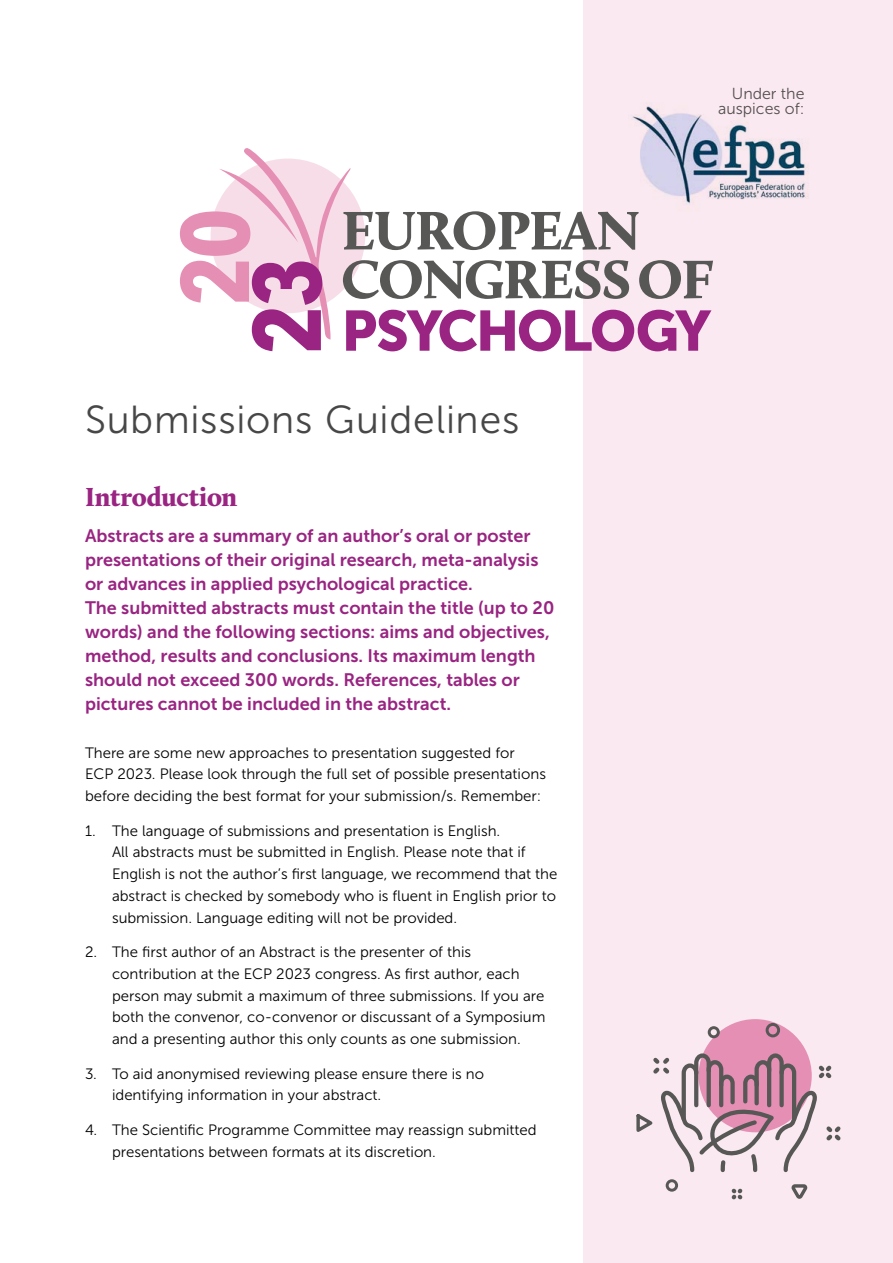
<style>
.page{position:relative;width:893px;height:1263px;background:#fff}
.page>*{position:absolute;margin:0;border:0;box-sizing:border-box;transform-origin:0 0}
.t1{font:39px "Museo Sans 300";letter-spacing:.02em;color:#474747}
.t2{font:900 27px "Calluna";letter-spacing:-.01em;color:#992482}
.t3{font:18px/24px "Museo Sans 700";color:#992482}
.t4{font:15.9px/15.8px "Museo Sans 300";color:#575756;text-align:right}
.t5{font:15px/21.8px "Museo Sans 300";color:#000}
</style>
<div class="page">
<svg style="left:583px;top:584px;width:1px;height:12px"></svg>
<svg style="left:583px;top:551px;width:1px;height:24px"></svg>
<div style="left:584px;top:0;width:309px;height:1263px;background:#fae9f0"></div>
<svg style="left:180px;top:148px;width:533px;height:203px"></svg>
<img style="left:629px;top:106px;width:179px;height:105px">
<div style="left:698px;top:1019px;width:114px;height:113px;background:#e58fb5;border-radius:50%"></div>
<svg style="left:766px;top:1023px;width:14px;height:14px"></svg>
<svg style="left:708px;top:1026px;width:12px;height:12px"></svg>
<svg style="left:636px;top:1051px;width:204px;height:148px"></svg>
<h1 class="t1" style="left:85px;top:399px;width:436px">Submissions Guidelines</h1>
<h2 class="t2" style="left:85px;top:479px;width:154px">Introduction</h2>
<p class="t3" style="left:85px;top:524px;width:471px">Abstracts are a summary of an author’s oral or poster presentations of their original research, meta-analysis or advances in applied psychological practice.<br>The submitted abstracts must contain the title (up to 20 words) and the following sections: aims and objectives, method, results and conclusions. Its maximum length should not exceed 300 words. References, tables or pictures cannot be included in the abstract.</p>
<p class="t5" style="left:85px;top:742px;width:462px">There are some new approaches to presentation suggested for<br>ECP 2023. Please look through the full set of possible presentations before deciding the best format for your submission/s. Remember:</p>
<p class="t5" style="left:112px;top:820px;width:447px;text-indent:-27px">1. The language of submissions and presentation is English.<br>All abstracts must be submitted in English. Please note that if English is not the author’s first language, we recommend that the abstract is checked by somebody who is fluent in English prior to submission. Language editing will not be provided.</p>
<p class="t5" style="left:112px;top:941px;width:435px;text-indent:-27px">2. The first author of an Abstract is the presenter of this contribution at the ECP 2023 congress. As first author, each person may submit a maximum of three submissions. If you are both the convenor, co-convenor or discussant of a Symposium and a presenting author this only counts as one submission.</p>
<p class="t5" style="left:112px;top:1063px;width:374px;text-indent:-27px">3. To aid anonymised reviewing please ensure there is no identifying information in your abstract.</p>
<p class="t5" style="left:112px;top:1119px;width:426px;text-indent:-27px">4. The Scientific Programme Committee may reassign submitted presentations between formats at its discretion.</p>
<p class="t4" style="left:718px;top:85px;width:88px">Under the auspices of:</p>
</div>
